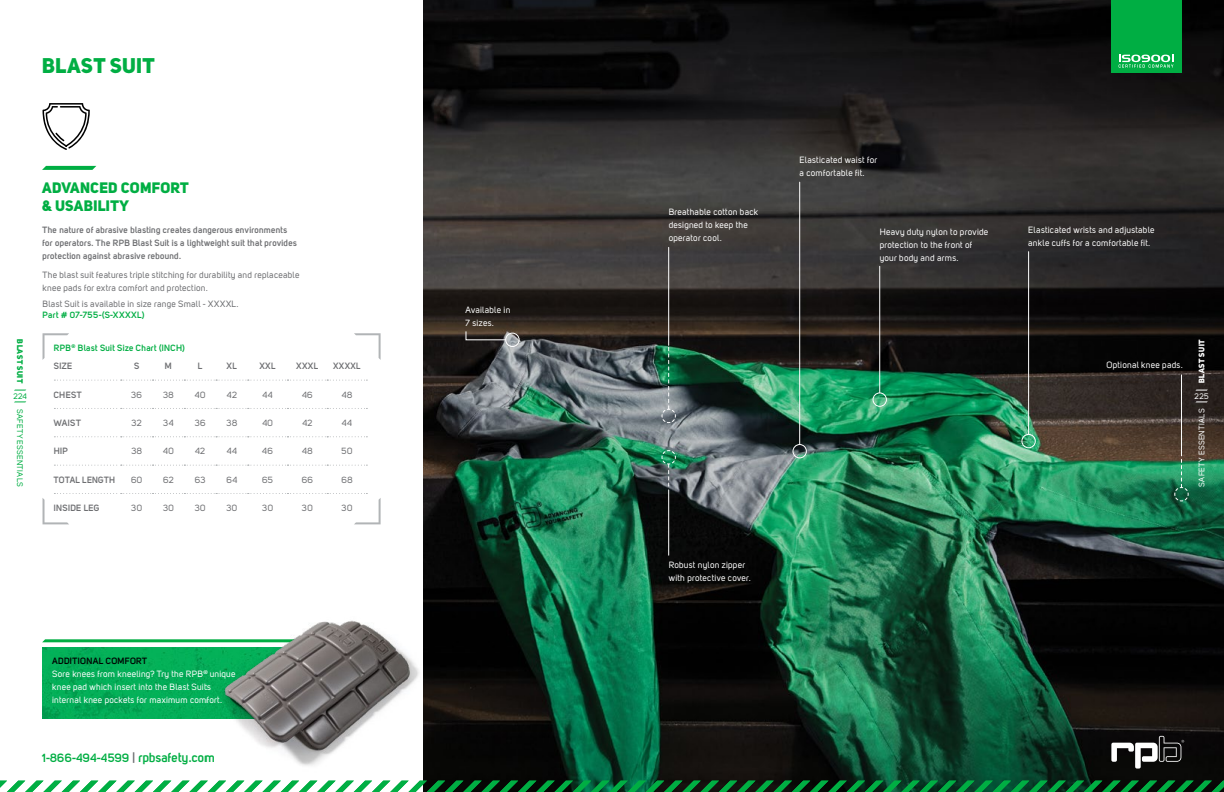
<style>
.page{position:relative;width:1224px;height:792px;background:#fff}
.page>*{position:absolute;margin:0;border:0;box-sizing:border-box;transform-origin:0 0}
.t1{font:21px "Uni Sans Heavy";letter-spacing:.01em;color:#00ae43}
.t2{font:15px/18px "Uni Sans Heavy";letter-spacing:.015em;color:#00ae43}
.t3{font:700 12px "Uni Sans Semi";color:#00ae43}
.t4{font:9px/13px "Uni Sans Regular";letter-spacing:.02em;color:#fff}
.t5{font:9px/13px "Uni Sans Regular";letter-spacing:.025em;color:#6d6e71}
.t6{font:700 9px/13px "Uni Sans Semi";letter-spacing:.02em;color:#6d6e71}
.t7{font:700 9px/17.9px "Uni Sans Semi";letter-spacing:.02em;color:#00ae43}
.t8{font:700 9px "Uni Sans Semi";letter-spacing:.025em;color:#000}
.t9{font:700 9px "Uni Sans Semi";letter-spacing:.02em;color:#6d6e71;scale:.95 1}
.t10{font:8px "Uni Sans Regular";letter-spacing:.035em;color:#00ae43}
.t11{font:8px "Uni Sans Regular";letter-spacing:.035em;color:#fff}
.t12{font:8px "Uni Sans Heavy";letter-spacing:.03em;color:#fff}
.t13{font:8px "Uni Sans Heavy";letter-spacing:.03em;color:#00ae43}
.s1{color:#6d6e71}
.s2{font-size:13px}
</style>
<div class="page">
<img style="left:423px;top:0;width:801px;height:781px">
<div style="left:1111px;top:0;width:70px;height:73px;background:#00ae43"></div>
<svg style="left:1119px;top:55px;width:55px;height:13px"></svg>
<svg style="left:1111px;top:736px;width:73px;height:33px"></svg>
<svg style="left:0;top:781px;width:1224px;height:11px"></svg>
<svg style="left:14px;top:401px;width:12px;height:1px"></svg>
<svg style="left:14px;top:390px;width:12px;height:1px"></svg>
<hr style="left:668px;top:247px;width:1px;height:98px;background:#fff">
<svg style="left:661px;top:347px;width:15px;height:76px"></svg>
<div style="left:873px;top:393px;width:14px;height:14px;border:1px solid #fff;border-radius:50%"></div>
<hr style="left:879px;top:266px;width:1px;height:127px;background:#fff">
<hr style="left:668px;top:490px;width:1px;height:65px;background:#fff">
<svg style="left:661px;top:450px;width:15px;height:36px"></svg>
<hr style="left:1181px;top:375px;width:1px;height:81px;background:#fff">
<svg style="left:1174px;top:459px;width:15px;height:43px"></svg>
<div style="left:1022px;top:434px;width:14px;height:14px;border:1px solid #fff;border-radius:50%"></div>
<hr style="left:1028px;top:252px;width:1px;height:182px;background:#fff">
<div style="left:793px;top:444px;width:14px;height:14px;border:1px solid #fff;border-radius:50%"></div>
<hr style="left:799px;top:182px;width:1px;height:262px;background:#fff">
<div style="left:505px;top:333px;width:15px;height:14px;border:1px solid #fff;border-radius:50%"></div>
<svg style="left:465px;top:331px;width:41px;height:10px"></svg>
<img style="left:43px;top:648px;width:164px;height:71px">
<hr style="left:44px;top:639px;width:286px;height:3px;background:#00ae43">
<svg style="left:54px;top:380px;width:313px;height:1px"></svg>
<svg style="left:54px;top:408px;width:313px;height:1px"></svg>
<svg style="left:54px;top:436px;width:313px;height:1px"></svg>
<svg style="left:54px;top:465px;width:313px;height:1px"></svg>
<svg style="left:43px;top:333px;width:26px;height:26px"></svg>
<svg style="left:354px;top:333px;width:27px;height:27px"></svg>
<svg style="left:43px;top:493px;width:338px;height:31px"></svg>
<svg style="left:43px;top:103px;width:47px;height:47px"></svg>
<img style="left:207px;top:620px;width:212px;height:146px">
<svg style="left:44px;top:166px;width:50px;height:4px"></svg>
<h1 class="t1" style="left:43px;top:53px;width:114px">BLAST SUIT</h1>
<p class="t13" style="left:25px;top:339px;width:46px;rotate:90deg">BLAST SUIT</p>
<p class="t10" style="left:25px;top:409px;width:79px;rotate:90deg">SAFETY ESSENTIALS</p>
<p class="t10" style="left:13px;top:391px;width:15px">224</p>
<h2 class="t2" style="left:43px;top:179px;width:148px">ADVANCED COMFORT &amp; USABILITY</h2>
<p class="t6" style="left:43px;top:223px;width:256px">The nature of abrasive blasting creates dangerous environments for operators. The RPB Blast Suit is a lightweight suit that provides protection against abrasive rebound.</p>
<p class="t5" style="left:43px;top:268px;width:259px">The blast suit features triple stitching for durability and replaceable knee pads for extra comfort and protection.</p>
<p class="t5" style="left:43px;top:298px;width:198px">Blast Suit is available in size range Small - XXXXL.</p>
<p class="t7" style="left:43px;top:306px;width:104px">Part # 07-755-(S-XXXXL)</p>
<p class="t7" style="left:54px;top:339px;width:133px">RPB<sup>®</sup> Blast Suit Size Chart (INCH)<br><span class="s1">SIZE</span></p>
<p class="t6" style="left:134px;top:360px;width:7px">S</p>
<p class="t6" style="left:165px;top:360px;width:9px">M</p>
<p class="t6" style="left:198px;top:360px;width:6px">L</p>
<p class="t6" style="left:227px;top:360px;width:11px">XL</p>
<p class="t6" style="left:260px;top:360px;width:17px">XXL</p>
<p class="t6" style="left:297px;top:360px;width:23px">XXXL</p>
<p class="t9" style="left:334px;top:361px;width:30px">XXXXL</p>
<p class="t6" style="left:54px;top:388px;width:29px">CHEST</p>
<p class="t5" style="left:131px;top:388px;width:12px">36</p>
<p class="t5" style="left:163px;top:388px;width:12px">38</p>
<p class="t5" style="left:195px;top:388px;width:12px">40</p>
<p class="t5" style="left:227px;top:388px;width:12px">42</p>
<p class="t5" style="left:263px;top:388px;width:12px">44</p>
<p class="t5" style="left:302px;top:388px;width:12px">46</p>
<p class="t5" style="left:342px;top:388px;width:12px">48</p>
<p class="t6" style="left:54px;top:416px;width:29px">WAIST</p>
<p class="t5" style="left:132px;top:416px;width:12px">32</p>
<p class="t5" style="left:163px;top:416px;width:12px">34</p>
<p class="t5" style="left:195px;top:416px;width:12px">36</p>
<p class="t5" style="left:227px;top:416px;width:12px">38</p>
<p class="t5" style="left:262px;top:416px;width:12px">40</p>
<p class="t5" style="left:302px;top:416px;width:12px">42</p>
<p class="t5" style="left:342px;top:416px;width:12px">44</p>
<p class="t6" style="left:54px;top:445px;width:16px">HIP</p>
<p class="t5" style="left:131px;top:445px;width:12px">38</p>
<p class="t5" style="left:163px;top:445px;width:12px">40</p>
<p class="t5" style="left:195px;top:445px;width:12px">42</p>
<p class="t5" style="left:227px;top:445px;width:12px">44</p>
<p class="t5" style="left:262px;top:445px;width:12px">46</p>
<p class="t5" style="left:302px;top:445px;width:12px">48</p>
<p class="t5" style="left:342px;top:445px;width:12px">50</p>
<p class="t6" style="left:54px;top:473px;width:63px">TOTAL LENGTH</p>
<p class="t5" style="left:131px;top:473px;width:13px">60</p>
<p class="t5" style="left:163px;top:473px;width:12px">62</p>
<p class="t5" style="left:195px;top:473px;width:13px">63</p>
<p class="t5" style="left:227px;top:473px;width:12px">64</p>
<p class="t5" style="left:262px;top:473px;width:13px">65</p>
<p class="t5" style="left:302px;top:473px;width:13px">66</p>
<p class="t5" style="left:341px;top:473px;width:13px">68</p>
<p class="t6" style="left:54px;top:501px;width:48px">INSIDE LEG</p>
<p class="t5" style="left:131px;top:501px;width:12px">30</p>
<p class="t5" style="left:163px;top:501px;width:12px">30</p>
<p class="t5" style="left:195px;top:501px;width:12px">30</p>
<p class="t5" style="left:227px;top:501px;width:12px">30</p>
<p class="t5" style="left:262px;top:501px;width:12px">30</p>
<p class="t5" style="left:302px;top:501px;width:12px">30</p>
<p class="t5" style="left:342px;top:501px;width:12px">30</p>
<p class="t8" style="left:52px;top:656px;width:97px">ADDITIONAL COMFORT</p>
<p class="t4" style="left:52px;top:668px;width:185px">Sore knees from kneeling? Try the RPB<sup>®</sup> unique knee pad which insert into the Blast Suits internal knee pockets for maximum comfort.</p>
<h3 class="t3" style="left:42px;top:751px;width:174px">1-866-494-4599 <span class="s1">|</span> <span class="s2">rpbsafety.com</span></h3>
<p class="t4" style="left:466px;top:303px;width:46px">Available in<br>7 sizes.</p>
<p class="t4" style="left:669px;top:206px;width:91px">Breathable cotton back designed to keep the operator cool.</p>
<p class="t4" style="left:669px;top:559px;width:84px">Robust nylon zipper with protective cover.</p>
<p class="t4" style="left:800px;top:154px;width:79px">Elasticated waist for a comfortable fit.</p>
<p class="t4" style="left:880px;top:226px;width:110px">Heavy duty nylon to provide protection to the front of your body and arms.</p>
<p class="t4" style="left:1028px;top:223px;width:128px">Elasticated wrists and adjustable ankle cuffs for a comfortable fit.</p>
<p class="t4" style="left:1107px;top:359px;width:78px">Optional knee pads.</p>
<p class="t12" style="left:1197px;top:383px;width:46px;rotate:-90deg">BLAST SUIT</p>
<p class="t11" style="left:1197px;top:487px;width:79px;rotate:-90deg">SAFETY ESSENTIALS</p>
<p class="t11" style="left:1195px;top:391px;width:16px">225</p>
</div>
